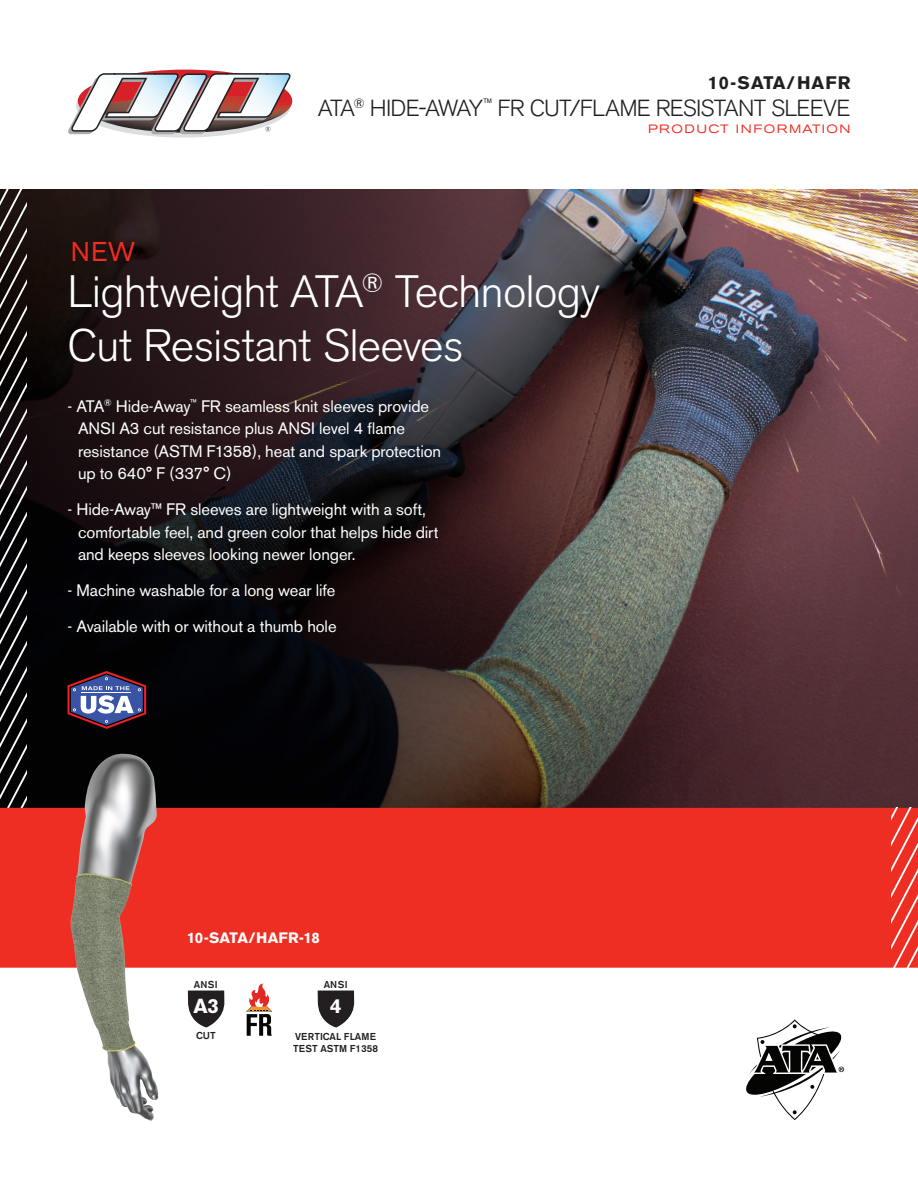
<style>
.page{position:relative;width:918px;height:1188px;background:#fff}
.page>*{position:absolute;margin:0;border:0;box-sizing:border-box;transform-origin:0 0}
.t1{font:300 45px/54px "Akzidenz Grotesk BE";letter-spacing:-.02em;color:#fff}
.t2{font:27px "Akzidenz Grotesk BE";color:#ee2e22}
.t3{font:300 23.1px "Akzidenz Grotesk BE";letter-spacing:-.035em;color:#231f20}
._08_-_SIDEBAR_-_RED{font:700 20.25px "Akzidenz Grotesk BE";color:#fff}
.t4{font:700 18px "Akzidenz Grotesk BE";letter-spacing:.06em;color:#231f20}
.t5{font:16.5px/22.5px "Akzidenz Grotesk BE";letter-spacing:-.005em;color:#fff}
.t6{font:700 15px "Akzidenz Grotesk BE";letter-spacing:-.01em;color:#fff}
.t7{font:expanded 12px "Akzidenz Grotesk BE";letter-spacing:.12em;color:#ee2e22}
.t8{font:500 9.9px/12px "Akzidenz Grotesk BE";color:#231f20}
</style>
<div class="page">
<svg style="left:68px;top:70px;width:225px;height:68px"></svg>
<img style="left:27px;top:189px;width:891px;height:619px">
<svg style="left:0;top:189px;width:27px;height:619px;background:#302c2c"></svg>
<div style="left:0;top:808px;width:891px;height:160px;background:#ee2e22"></div>
<svg style="left:891px;top:808px;width:27px;height:160px;background:#f04f44"></svg>
<div style="left:55px;top:386px;width:398px;height:259px;background:#231f20;opacity:.2"></div>
<svg style="left:188px;top:991px;width:37px;height:37px"></svg>
<svg style="left:318px;top:991px;width:37px;height:37px"></svg>
<img style="left:71px;top:773px;width:87px;height:347px">
<svg style="left:246px;top:983px;width:27px;height:53px"></svg>
<svg style="left:746px;top:1019px;width:98px;height:101px"></svg>
<svg style="left:67px;top:671px;width:79px;height:58px;background:#574e71"></svg>
<hr style="left:81px;top:692px;width:50px;height:1px;background:#fff">
<p class="t4" style="left:708px;top:72px;width:144px">10-SATA/HAFR</p>
<p class="t3" style="left:318px;top:95px;width:534px">ATA<sup>®</sup> HIDE-AWAY<sup>™</sup> FR CUT/FLAME RESISTANT SLEEVE</p>
<p class="t7" style="left:648px;top:122px;width:204px">PRODUCT INFORMATION</p>
<p class="t2" style="left:71px;top:235px;width:66px">NEW</p>
<p class="t1" style="left:68px;top:265px;width:534px">Lightweight ATA<sup>®</sup> Technology<br>Cut Resistant Sleeves</p>
<p class="t5" style="left:78px;top:395px;width:365px;text-indent:-10px">- ATA<sup>®</sup> Hide-Away<sup>™</sup> FR seamless knit sleeves provide ANSI A3 cut resistance plus ANSI level 4 flame resistance (ASTM F1358), heat and spark protection up to 640° F (337° C)</p>
<p class="t5" style="left:78px;top:498px;width:362px;text-indent:-10px">- Hide-Away™ FR sleeves are lightweight with a soft, comfortable feel, and green color that helps hide dirt and keeps sleeves looking newer longer.</p>
<p class="t5" style="left:68px;top:579px;width:269px">- Machine washable for a long wear life</p>
<p class="t5" style="left:68px;top:615px;width:271px">- Available with or without a thumb hole</p>
<p class="t6" style="left:187px;top:929px;width:135px">10-SATA/HAFR-18</p>
<p class="t8" style="left:194px;top:978px;width:25px">ANSI</p>
<p class="_08_-_SIDEBAR_-_RED" style="left:193px;top:994px;width:27px">A3</p>
<p class="t8" style="left:196px;top:1030px;width:21px">CUT</p>
<p class="t8" style="left:324px;top:978px;width:25px">ANSI</p>
<p class="_08_-_SIDEBAR_-_RED" style="left:330px;top:994px;width:13px">4</p>
<p class="t8" style="left:293px;top:1030px;width:87px">VERTICAL FLAME<br>TEST ASTM F1358</p>
</div>
